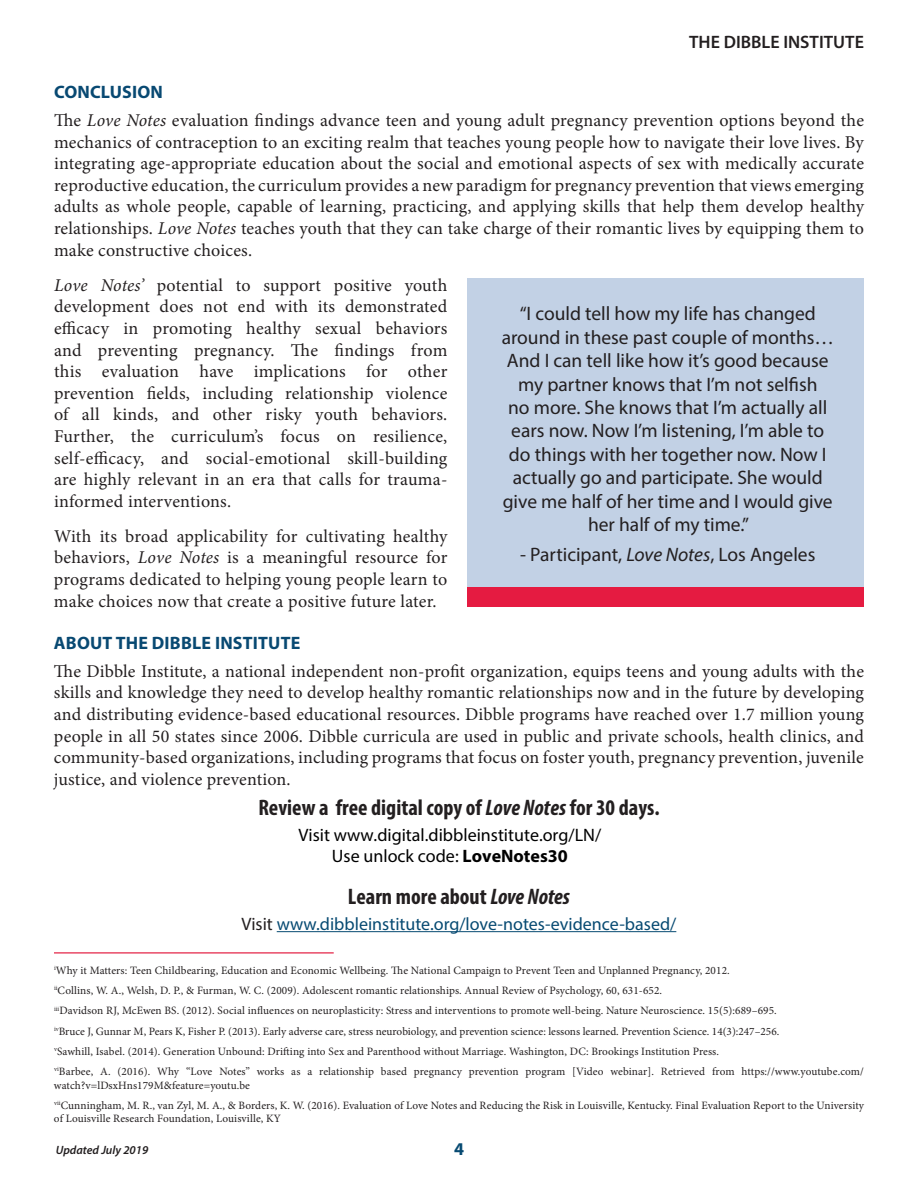
<style>
.page{position:relative;width:918px;height:1188px;background:#fff}
.page>*{position:absolute;margin:0;border:0;box-sizing:border-box;transform-origin:0 0}
.t1{font:700 condensed 22.5px "Myriad Pro";color:#231f20}
.t2{font:19.5px/23.4px "Myriad Pro";color:#231f20;text-align:center}
.t3{font:18px/21.6px "Minion Pro";letter-spacing:.01em;color:#231f20;text-align:justify}
.t4{font:18px/21.6px "Myriad Pro";color:#000;text-align:center}
.t5{font:18px "Myriad Pro";color:#074a72}
.t6{font:700 18px "Myriad Pro";letter-spacing:.01em;color:#084972}
.t7{font:600 18px "Myriad Pro";color:#231f20}
.t8{font:700 18px "Myriad Pro";color:#074a72}
.t9{font:italic 600 12px "Myriad Pro";color:#231f20}
.t10{font:11.25px/13.5px "Minion Pro";letter-spacing:.005em;color:#231f20}
.s1{font-style:italic}
.s2{font-weight:700}
.s3{color:#231f20}
</style>
<div class="page">
<hr style="left:54px;top:952px;width:280px;height:2px;background:#e31c40">
<div style="left:468px;top:279px;width:396px;height:315px;background:#c2d1e5"></div>
<div style="left:468px;top:587px;width:396px;height:20px;background:#e51b41"></div>
<hr style="left:277px;top:931px;width:399px;height:1px;background:#074a72">
<p class="t7" style="left:689px;top:31px;width:176px">THE DIBBLE INSTITUTE</p>
<p class="t6" style="left:54px;top:80px;width:110px">CONCLUSION</p>
<p class="t3" style="left:54px;top:110px;width:812px">The <span class="s1">Love Notes</span> evaluation findings advance teen and young adult pregnancy prevention options beyond the mechanics of contraception to an exciting realm that teaches young people how to navigate their love lives. By integrating age-appropriate education about the social and emotional aspects of sex with medically accurate reproductive education, the curriculum provides a new paradigm for pregnancy prevention that views emerging adults as whole people, capable of learning, practicing, and applying skills that help them develop healthy relationships. <span class="s1">Love Notes</span> teaches youth that they can take charge of their romantic lives by equipping them to make constructive choices.</p>
<p class="t3" style="left:54px;top:274px;width:395px"><span class="s1">Love Notes’</span> potential to support positive youth development does not end with its demonstrated efficacy in promoting healthy sexual behaviors and preventing pregnancy. The findings from this evaluation have implications for other prevention fields, including relationship violence of all kinds, and other risky youth behaviors.<br>Further, the curriculum’s focus on resilience, self-efficacy, and social-emotional skill-building are highly relevant in an era that calls for trauma&shy;informed interventions.</p>
<p class="t3" style="left:54px;top:525px;width:395px">With its broad applicability for cultivating healthy behaviors, <span class="s1">Love Notes</span> is a meaningful resource for programs dedicated to helping young people learn to make choices now that create a positive future later.</p>
<p class="t6" style="left:54px;top:631px;width:248px">ABOUT THE DIBBLE INSTITUTE</p>
<p class="t3" style="left:54px;top:660px;width:812px">The Dibble Institute, a national independent non-profit organization, equips teens and young adults with the skills and knowledge they need to develop healthy romantic relationships now and in the future by developing and distributing evidence-based educational resources. Dibble programs have reached over 1.7 million young people in all 50 states since 2006. Dibble curricula are used in public and private schools, health clinics, and community-based organizations, including programs that focus on foster youth, pregnancy prevention, juvenile justice, and violence prevention.</p>
<p class="t2" style="left:502px;top:302px;width:334px">“I could tell how my life has changed around in these past couple of months… And I can tell like how it’s good because my partner knows that I’m not selfish<br>no more. She knows that I’m actually all ears now. Now I’m listening, I’m able to do things with her together now. Now I actually go and participate. She would give me half of her time and I would give her half of my time.”</p>
<p class="t2" style="left:520px;top:543px;width:297px">- Participant, <span class="s1">Love Notes</span>, Los Angeles</p>
<p class="t1" style="left:258px;top:793px;width:403px">Review a free digital copy of <span class="s1">Love Notes</span> for 30 days.</p>
<p class="t4" style="left:298px;top:824px;width:304px">Visit www.digital.dibbleinstitute.org/LN/<br>Use unlock code: <span class="s2">LoveNotes30</span></p>
<p class="t1" style="left:348px;top:883px;width:224px">Learn more about <span class="s1">Love Notes</span></p>
<p class="t5" style="left:242px;top:913px;width:436px"><span class="s3">Visit</span> www.dibbleinstitute.org/love-notes-evidence-based/</p>
<p class="t10" style="left:54px;top:964px;width:677px"><sup>i</sup>Why it Matters: Teen Childbearing, Education and Economic Wellbeing. The National Campaign to Prevent Teen and Unplanned Pregnancy, 2012.</p>
<p class="t10" style="left:54px;top:984px;width:610px"><sup>ii</sup>Collins, W. A., Welsh, D. P., &amp; Furman, W. C. (2009). Adolescent romantic relationships. Annual Review of Psychology, 60, 631-652.</p>
<p class="t10" style="left:54px;top:1004px;width:724px"><sup>iii</sup>Davidson RJ, McEwen BS. (2012). Social influences on neuroplasticity: Stress and interventions to promote well-being. Nature Neuroscience. 15(5):689–695.</p>
<p class="t10" style="left:54px;top:1024px;width:727px"><sup>iv</sup>Bruce J, Gunnar M, Pears K, Fisher P. (2013). Early adverse care, stress neurobiology, and prevention science: lessons learned. Prevention Science. 14(3):247–256.</p>
<p class="t10" style="left:54px;top:1045px;width:667px"><sup>v</sup>Sawhill, Isabel. (2014). Generation Unbound: Drifting into Sex and Parenthood without Marriage. Washington, DC: Brookings Institution Press.</p>
<p class="t10" style="left:54px;top:1065px;width:811px"><sup>vi</sup>Barbee, A. (2016). Why “Love Notes” works as a relationship based pregnancy prevention program [Video webinar]. Retrieved from https://www.youtube.com/ watch?v=lDsxHns179M&amp;feature=youtu.be</p>
<p class="t10" style="left:54px;top:1099px;width:812px"><sup>vii</sup>Cunningham, M. R., van Zyl, M. A., &amp; Borders, K. W. (2016). Evaluation of Love Notes and Reducing the Risk in Louisville, Kentucky. Final Evaluation Report to the University of Louisville Research Foundation, Louisville, KY</p>
<p class="t9" style="left:56px;top:1143px;width:94px">Updated July 2019</p>
<p class="t8" style="left:454px;top:1137px;width:11px">4</p>
</div>
